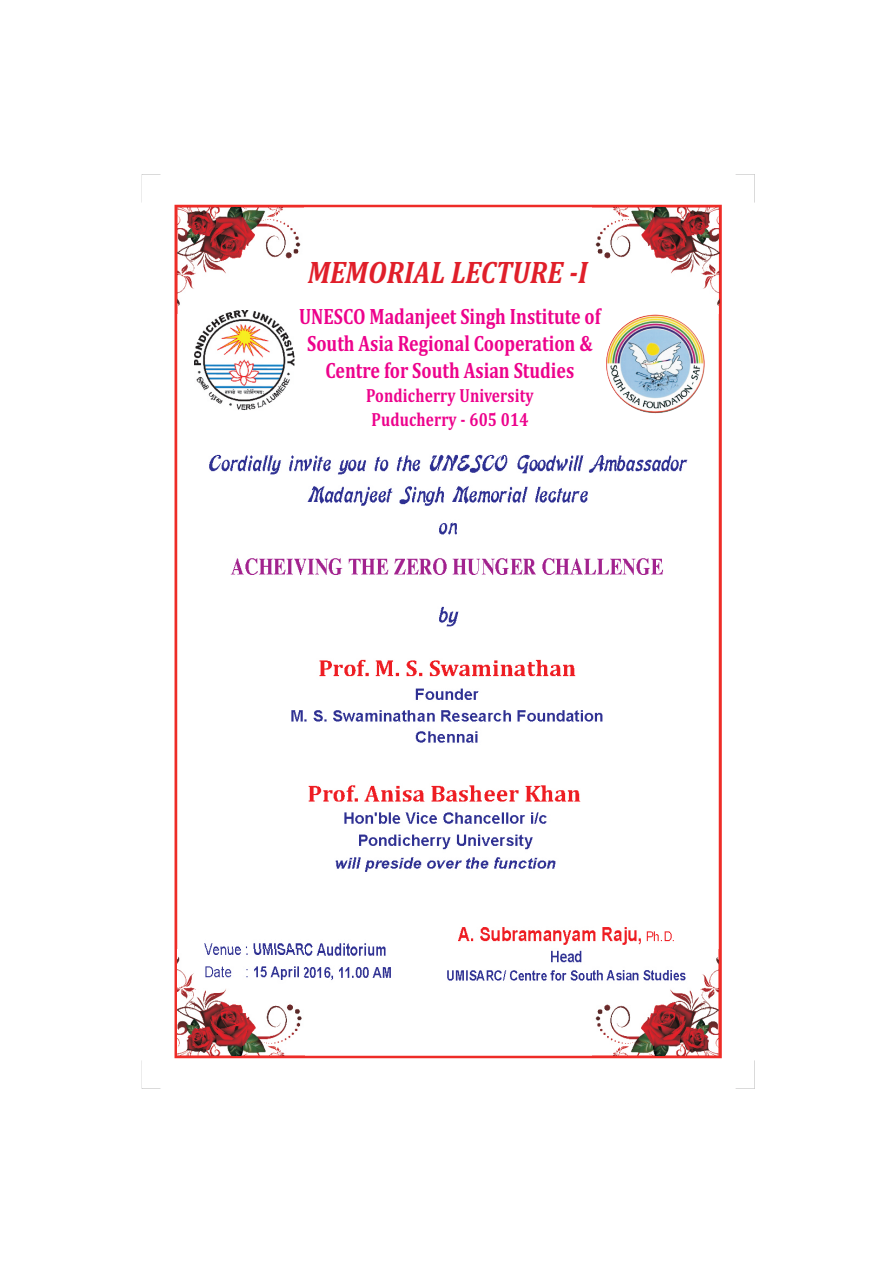
<style>
.page{position:relative;width:893px;height:1263px;background:#fff}
.page>*{position:absolute;margin:0;border:0;box-sizing:border-box;transform-origin:0 0}
.t1{font:italic 700 31.5px "Cambria";color:#e01f2a;scale:.87 1}
.t2{font:700 22.5px/27.3px "Cambria";color:#ed028c;text-align:center;scale:.8 1}
.t3{font:700 19.2px/23.4px "Cambria";letter-spacing:.01em;color:#ed028c;scale:.8 1}
</style>
<div class="page">
<img style="left:175px;top:205px;width:547px;height:853px">
<img style="left:178px;top:949px;width:126px;height:106px">
<img style="left:592px;top:949px;width:127px;height:106px">
<img style="left:177px;top:208px;width:127px;height:106px">
<img style="left:593px;top:208px;width:126px;height:106px">
<img style="left:606px;top:315px;width:99px;height:98px;border-radius:50%">
<div style="left:203px;top:324px;width:92px;height:92px;background:#fff;border:1px solid #fff;border-radius:50%"></div>
<img style="left:194px;top:311px;width:100px;height:99px">
<svg style="left:298px;top:306px;width:306px;height:126px"></svg>
<h1 class="t1" style="left:308px;top:258px;width:323px">MEMORIAL LECTURE -I</h1>
<p class="t2" style="left:299px;top:304px;width:378px">UNESCO Madanjeet Singh Institute of<br>South Asia Regional Cooperation &amp;<br>Centre for South Asian Studies</p>
<p class="t3" style="left:366px;top:385px;width:211px">Pondicherry University<br>Puducherry - 605 014</p>
</div>
